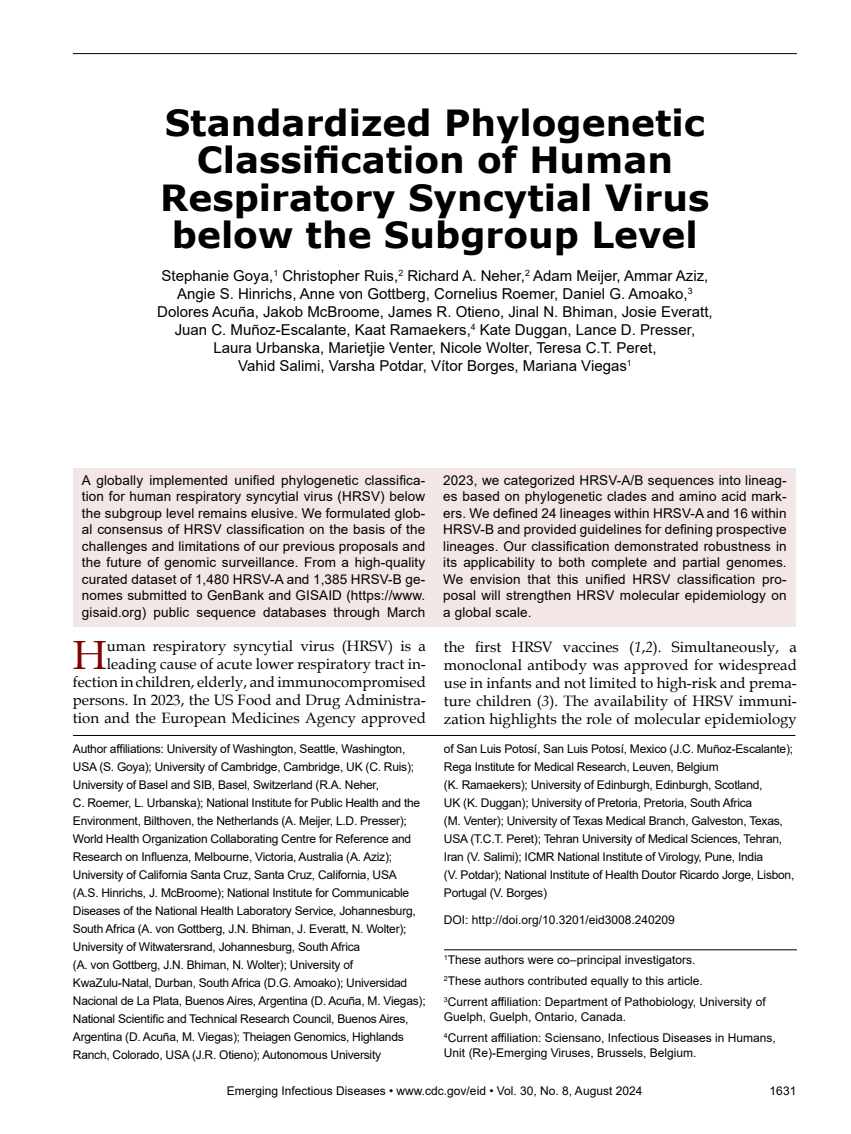
<style>
.page{position:relative;width:851px;height:1134px;background:#fff}
.page>*{position:absolute;margin:0;border:0;box-sizing:border-box;transform-origin:0 0}
.t1{font:40.8px "Book Antiqua";color:#820200}
.t2{font:700 36px/37.5px "Verdana";color:#000;text-align:center}
.t3{font:15px/18px "Book Antiqua";color:#000;text-align:right}
.t4{font:15px/18px "Arial";color:#000;text-align:center}
.t5{font:13.5px/16.5px "Arial";letter-spacing:.01em;color:#000;text-align:justify}
.t6{font:12px/18px "Arial";letter-spacing:-.02em;color:#000}
.t7{font:12px/21px "Arial";color:#000}
.s1{font-style:italic}
</style>
<div class="page">
<hr style="left:73px;top:53px;width:723px;height:1px;background:#000">
<div style="left:73px;top:468px;width:722px;height:159px;background:#f2e6e6"></div>
<hr style="left:444px;top:949px;width:353px;height:1px;background:#000">
<hr style="left:73px;top:735px;width:722px;height:1px;background:#000">
<h2 class="t2" style="left:160px;top:103px;width:550px">Standardized Phylogenetic<br>Classification of Human<br>Respiratory Syncytial Virus below the Subgroup Level</h2>
<p class="t4" style="left:157px;top:267px;width:557px">Stephanie Goya,<sup>1</sup> Christopher Ruis,<sup>2</sup> Richard A. Neher,<sup>2</sup> Adam Meijer, Ammar Aziz, Angie S. Hinrichs, Anne von Gottberg, Cornelius Roemer, Daniel G. Amoako,<sup>3<br></sup>Dolores Acuña, Jakob McBroome, James R. Otieno, Jinal N. Bhiman, Josie Everatt, Juan C. Muñoz-Escalante, Kaat Ramaekers,<sup>4</sup> Kate Duggan, Lance D. Presser, Laura Urbanska, Marietjie Venter, Nicole Wolter, Teresa C.T. Peret,<br>Vahid Salimi, Varsha Potdar, Vítor Borges, Mariana Viegas<sup>1</sup></p>
<p class="t5" style="left:82px;top:472px;width:345px">A globally implemented unified phylogenetic classifica&shy;tion for human respiratory syncytial virus (HRSV) below the subgroup level remains elusive. We formulated glob&shy;al consensus of HRSV classification on the basis of the challenges and limitations of our previous proposals and the future of genomic surveillance. From a high-quality curated dataset of 1,480 HRSV-A and 1,385 HRSV-B ge&shy;nomes submitted to GenBank and GISAID (https://www. gisaid.org) public sequence databases through March</p>
<p class="t5" style="left:443px;top:472px;width:345px">2023, we categorized HRSV-A/B sequences into lineag&shy;es based on phylogenetic clades and amino acid mark&shy;ers. We defined 24 lineages within HRSV-A and 16 within HRSV-B and provided guidelines for defining prospective lineages. Our classification demonstrated robustness in its applicability to both complete and partial genomes.<br>We envision that this unified HRSV classification pro&shy;posal will strengthen HRSV molecular epidemiology on a global scale.</p>
<p class="t3" style="left:73px;top:637px;width:354px">uman respiratory syncytial virus (HRSV) is a leading cause of acute lower respiratory tract in&shy;fection in children, elderly, and immunocompromised persons. In 2023, the US Food and Drug Administra&shy;tion and the European Medicines Agency approved</p>
<p class="t3" style="left:444px;top:637px;width:354px;text-align:justify">the first HRSV vaccines (<span class="s1">1</span>,<span class="s1">2</span>). Simultaneously, a monoclonal antibody was approved for widespread use in infants and not limited to high-risk and prema&shy;ture children (<span class="s1">3</span>). The availability of HRSV immuni&shy;zation highlights the role of molecular epidemiology</p>
<h1 class="t1" style="left:73px;top:627px;width:35px">H</h1>
<p class="t6" style="left:73px;top:740px;width:354px">Author affiliations: University of Washington, Seattle, Washington, USA (S. Goya); University of Cambridge, Cambridge, UK (C. Ruis); University of Basel and SIB, Basel, Switzerland (R.A. Neher,<br>C. Roemer, L. Urbanska); National Institute for Public Health and the Environment, Bilthoven, the Netherlands (A. Meijer, L.D. Presser); World Health Organization Collaborating Centre for Reference and Research on Influenza, Melbourne, Victoria, Australia (A. Aziz); University of California Santa Cruz, Santa Cruz, California, USA<br>(A.S. Hinrichs, J. McBroome); National Institute for Communicable Diseases of the National Health Laboratory Service, Johannesburg, South Africa (A. von Gottberg, J.N. Bhiman, J. Everatt, N. Wolter); University of Witwatersrand, Johannesburg, South Africa<br>(A. von Gottberg, J.N. Bhiman, N. Wolter); University of KwaZulu-Natal, Durban, South Africa (D.G. Amoako); Universidad Nacional de La Plata, Buenos Aires, Argentina (D. Acuña, M. Viegas); National Scientific and Technical Research Council, Buenos Aires, Argentina (D. Acuña, M. Viegas); Theiagen Genomics, Highlands Ranch, Colorado, USA (J.R. Otieno); Autonomous University</p>
<p class="t6" style="left:444px;top:740px;width:352px">of San Luis Potosí, San Luis Potosí, Mexico (J.C. Muñoz-Escalante); Rega Institute for Medical Research, Leuven, Belgium<br>(K. Ramaekers); University of Edinburgh, Edinburgh, Scotland,<br>UK (K. Duggan); University of Pretoria, Pretoria, South Africa<br>(M. Venter); University of Texas Medical Branch, Galveston, Texas, USA (T.C.T. Peret); Tehran University of Medical Sciences, Tehran, Iran (V. Salimi); ICMR National Institute of Virology, Pune, India<br>(V. Potdar); National Institute of Health Doutor Ricardo Jorge, Lisbon, Portugal (V. Borges)</p>
<p class="t7" style="left:444px;top:909px;width:232px">DOI: http://doi.org/10.3201/eid3008.240209</p>
<p class="t7" style="left:444px;top:949px;width:323px"><sup>1</sup>These authors were co–principal investigators.<br><sup>2</sup>These authors contributed equally to this article.<br><sup>3</sup>Current affiliation: Department of Pathobiology, University of</p>
<p class="t7" style="left:444px;top:1006px;width:333px">Guelph, Guelph, Ontario, Canada.<br><sup>4</sup>Current affiliation: Sciensano, Infectious Diseases in Humans,</p>
<p class="t7" style="left:444px;top:1042px;width:254px">Unit (Re)-Emerging Viruses, Brussels, Belgium.</p>
<p class="t7" style="left:227px;top:1081px;width:417px">Emerging Infectious Diseases • www.cdc.gov/eid • Vol. 30, No. 8, August 2024</p>
<p class="t6" style="left:769px;top:1082px;width:28px">1631</p>
</div>
